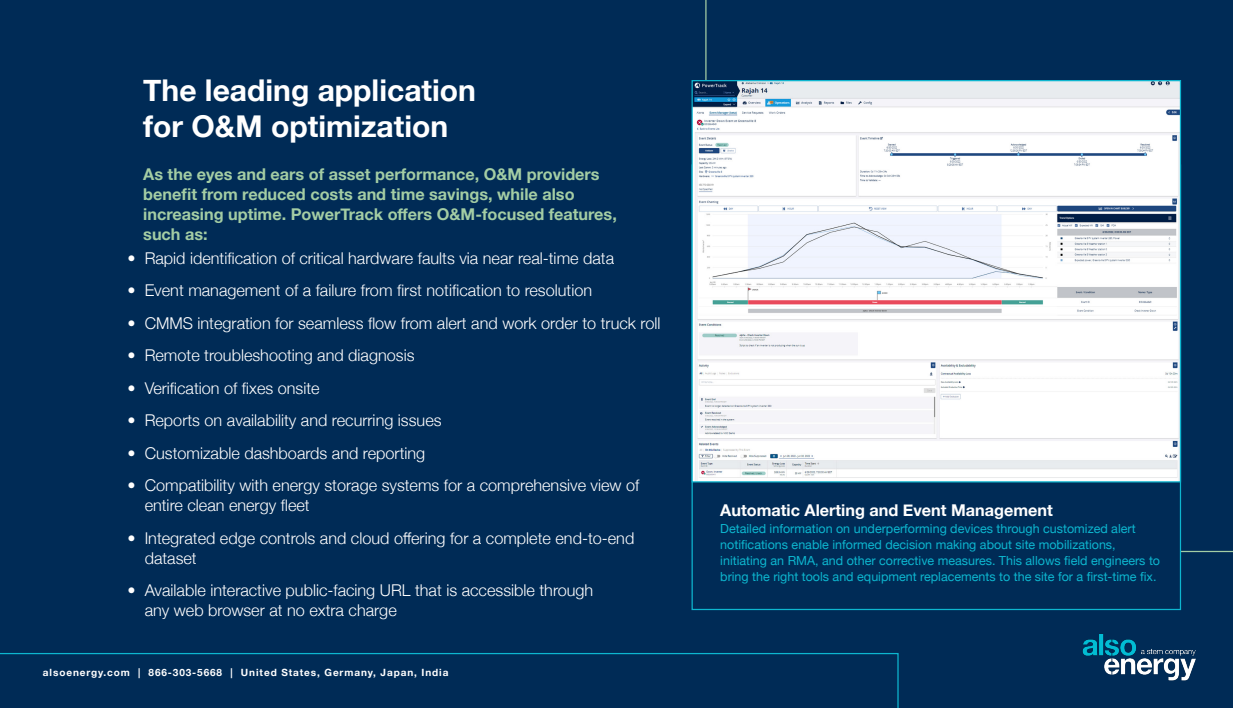
<style>
.page{position:relative;width:1233px;height:708px;background:#fff}
.page>*{position:absolute;margin:0;border:0;box-sizing:border-box;transform-origin:0 0}
.t1{font:700 30px/36px "Helvetica Neue";color:#fff}
.Body_Text{font:300 16.25px/20px "Helvetica Neue";color:#fff}
.Body_Text-2{font:700 16.25px/20px "Helvetica Neue";color:#a4cda4}
.t2{font:700 16.25px "Helvetica Neue";color:#fff}
.t3{font:12.5px/16.2px "Helvetica Neue";color:#0db6cf}
.t4{font:700 10px "Helvetica Neue";letter-spacing:.09em;color:#fff}
</style>
<div class="page">
<div style="left:0;top:0;width:1232px;height:707px;background:#002b56"></div>
<svg style="left:0;top:653px;width:898px;height:54px"></svg>
<img style="left:1082px;top:634px;width:114px;height:47px">
<div style="left:691px;top:164px;width:490px;height:446px;background:#002b56;border:1px solid #0db6cf"></div>
<img style="left:693px;top:82px;width:486px;height:398px">
<p class="t1" style="left:143px;top:73px;width:334px">The leading application for O&amp;M optimization</p>
<p class="Body_Text-2" style="left:143px;top:165px;width:475px">As the eyes and ears of asset performance, O&amp;M providers benefit from reduced costs and time savings, while also increasing uptime. PowerTrack offers O&amp;M-focused features, such as:</p>
<p class="Body_Text" style="left:127px;top:246px;width:488px">• Rapid identification of critical hardware faults via near real-time data</p>
<p class="Body_Text" style="left:127px;top:279px;width:466px">• Event management of a failure from first notification to resolution</p>
<p class="Body_Text" style="left:127px;top:311px;width:534px">• CMMS integration for seamless flow from alert and work order to truck roll</p>
<p class="Body_Text" style="left:127px;top:344px;width:288px">• Remote troubleshooting and diagnosis</p>
<p class="Body_Text" style="left:127px;top:376px;width:194px">• Verification of fixes onsite</p>
<p class="Body_Text" style="left:127px;top:409px;width:315px">• Reports on availability and recurring issues</p>
<p class="Body_Text" style="left:127px;top:441px;width:299px">• Customizable dashboards and reporting</p>
<p class="Body_Text" style="left:145px;top:474px;width:496px;text-indent:-17px">• Compatibility with energy storage systems for a comprehensive view of entire clean energy fleet</p>
<p class="Body_Text" style="left:145px;top:526px;width:491px;text-indent:-17px">• Integrated edge controls and cloud offering for a complete end-to-end dataset</p>
<p class="Body_Text" style="left:145px;top:579px;width:450px;text-indent:-17px">• Available interactive public-facing URL that is accessible through any web browser at no extra charge</p>
<p class="t4" style="left:43px;top:664px;width:407px">alsoenergy.com | 866-303-5668 | United States, Germany, Japan, India</p>
<p class="t2" style="left:720px;top:497px;width:334px">Automatic Alerting and Event Management</p>
<p class="t3" style="left:720px;top:520px;width:441px">Detailed information on underperforming devices through customized alert notifications enable informed decision making about site mobilizations, initiating an RMA, and other corrective measures. This allows field engineers to bring the right tools and equipment replacements to the site for a first-time fix.</p>
</div>
